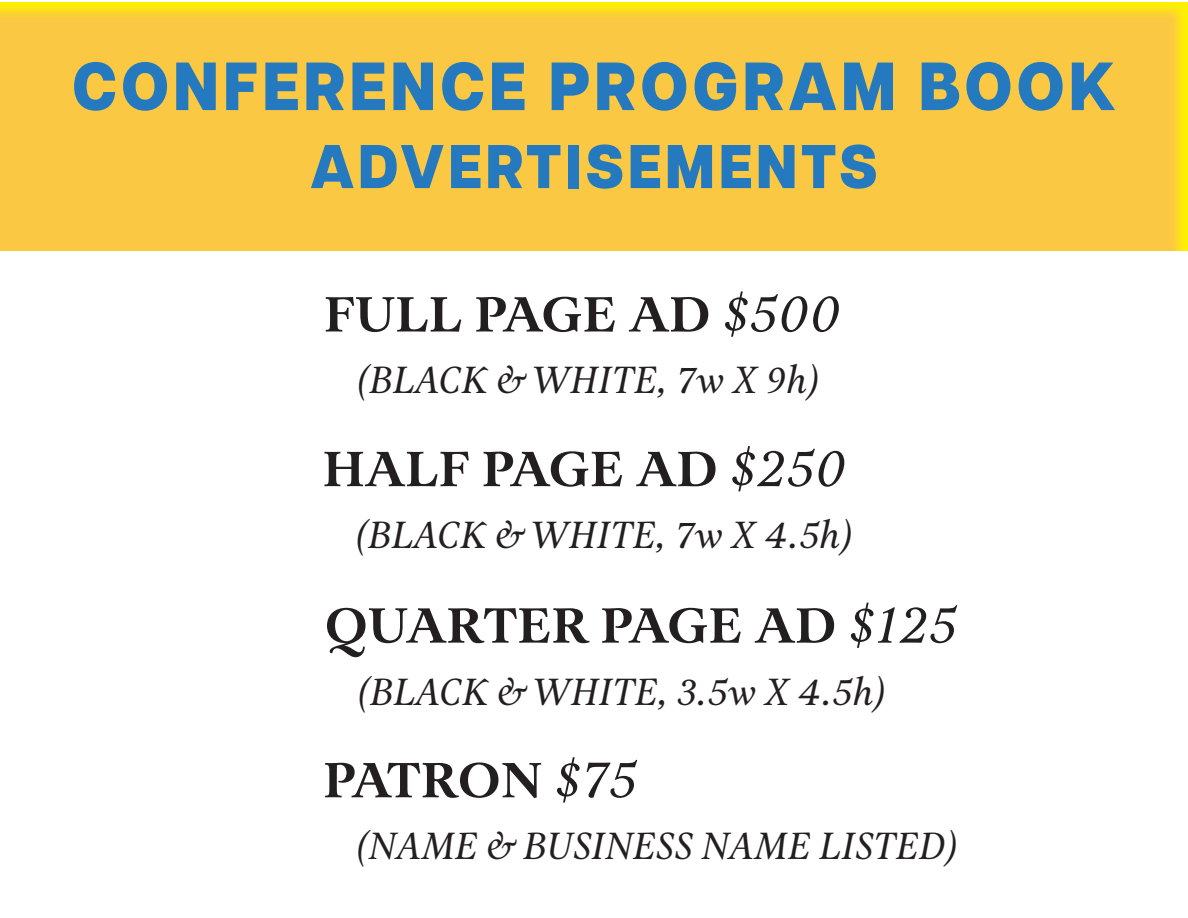
<style>
.page{position:relative;width:1188px;height:918px;background:#fff}
.page>*{position:absolute;margin:0;border:0;box-sizing:border-box;transform-origin:0 0}
.t1{font:800 67.95px "Articulat CF";letter-spacing:.06em;color:#257abf;scale:.94 1}
.t2{font:800 61.5px "Articulat CF";letter-spacing:.06em;color:#257abf;scale:.94 1}
.t3{font:700 51px "Aria Text G2";color:#231f20}
.t4{font:italic 39px "Aria Text G2";color:#231f20}
.s1{font-weight:400;font-style:italic;font-size:54px}
</style>
<div class="page">
<div style="left:0;top:2px;width:1188px;height:249px;background:#fbc844"></div>
<p class="t1" style="left:72px;top:35px;width:1112px">CONFERENCE PROGRAM BOOK</p>
<p class="t2" style="left:310px;top:120px;width:606px">ADVERTISEMENTS</p>
<p class="t3" style="left:324px;top:284px;width:518px">FULL PAGE AD <span class="s1">$500</span></p>
<p class="t4" style="left:357px;top:357px;width:462px">(BLACK &amp; WHITE, 7w X 9h)</p>
<p class="t3" style="left:323px;top:438px;width:525px">HALF PAGE AD <span class="s1">$250</span></p>
<p class="t4" style="left:356px;top:512px;width:497px">(BLACK &amp; WHITE, 7w X 4.5h)</p>
<p class="t3" style="left:325px;top:595px;width:634px">QUARTER PAGE AD <span class="s1">$125</span></p>
<p class="t4" style="left:358px;top:668px;width:528px">(BLACK &amp; WHITE, 3.5w X 4.5h)</p>
<p class="t3" style="left:323px;top:750px;width:315px">PATRON <span class="s1">$75</span></p>
<p class="t4" style="left:357px;top:823px;width:602px">(NAME &amp; BUSINESS NAME LISTED)</p>
</div>
